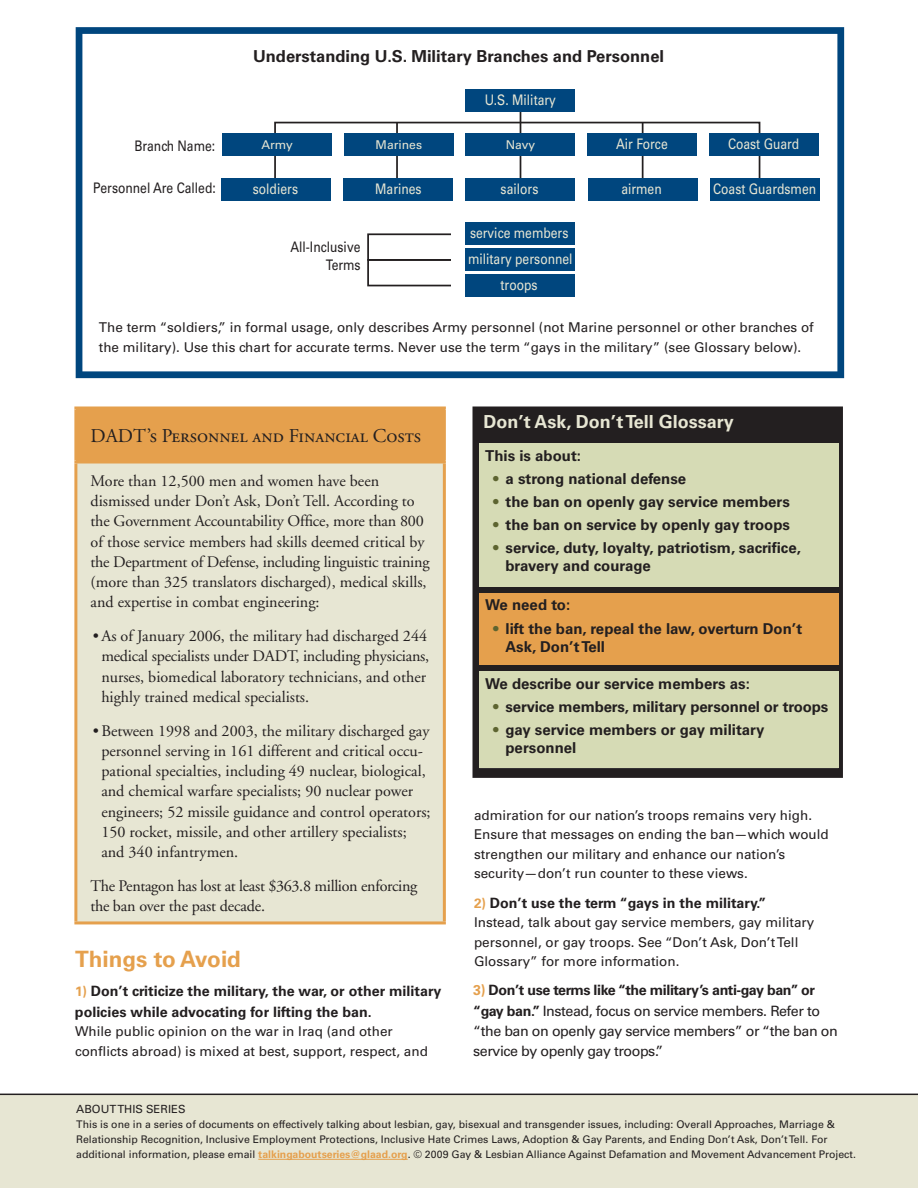
<style>
.page{position:relative;width:918px;height:1188px;background:#fff}
.page>*{position:absolute;margin:0;border:0;box-sizing:border-box;transform-origin:0 0}
.Body{font:700 22.5px "Univers";color:#e5a04d}
.call_out_shaded_box{font:19.5px "Adobe Garamond Regular SC";color:#231f20}
.subtitle_2{font:700 18px "Univers";color:#e7e6d3}
.diagram_header{font:700 16.5px "Univers";color:#231f20}
.call_out_shaded_box-2{font:16.2px/20.2px "Adobe Garamond";color:#231f20}
.call_out_shaded_box-3{font:16.2px/20.2px "Adobe Garamond";letter-spacing:-.02em;color:#231f20}
.diagram_numbers_bull{font:700 15px/18px "Univers";color:#231f20}
.t1{font:14.55px/26px "Univers";color:#e7e6d3;text-align:center;scale:.83 1}
.t2{font:14.55px/17.4px "Univers";color:#231f20;text-align:right;scale:.83 1}
.Body-2{font:14.25px/20.2px "Univers";letter-spacing:-.03em;color:#231f20}
.Body-3{font:700 14.25px/20.2px "Univers";color:#231f20}
.Body-4{font:13.5px/19.5px "Univers";color:#231f20}
.call_out_shaded_box-4{font:13.5px/20.2px "Univers";color:#231f20}
.t3{font:12.15px "Univers";color:#e7e6d3}
.t4{font:11.25px "Univers";color:#231f20}
.t5{font:10.5px/15px "Univers";color:#231f20}
.s1{font-size:13.5px;color:#e5a04d}
.s2{font-weight:900;color:#5d6430}
.s3{font-weight:700;color:#e5a04d}
.s4{font-weight:700}
</style>
<div class="page">
<svg style="left:76px;top:27px;width:768px;height:351px"></svg>
<div style="left:274px;top:122px;width:486px;height:73px;border:2px solid #231f20"></div>
<hr style="left:396px;top:123px;width:2px;height:72px;background:#231f20">
<hr style="left:520px;top:107px;width:1px;height:76px;background:#231f20">
<hr style="left:642px;top:123px;width:2px;height:72px;background:#231f20">
<div style="left:466px;top:89px;width:109px;height:23px;background:#00467e"></div>
<div style="left:465px;top:222px;width:110px;height:23px;background:#00467e"></div>
<div style="left:465px;top:248px;width:110px;height:23px;background:#00467e"></div>
<div style="left:465px;top:274px;width:110px;height:23px;background:#00467e"></div>
<div style="left:710px;top:178px;width:110px;height:23px;background:#00467e"></div>
<div style="left:588px;top:178px;width:110px;height:23px;background:#00467e"></div>
<div style="left:466px;top:178px;width:109px;height:23px;background:#00467e"></div>
<div style="left:343px;top:178px;width:110px;height:23px;background:#00467e"></div>
<div style="left:221px;top:178px;width:110px;height:23px;background:#00467e"></div>
<div style="left:222px;top:134px;width:110px;height:22px;background:#00467e"></div>
<div style="left:344px;top:134px;width:110px;height:22px;background:#00467e"></div>
<div style="left:466px;top:134px;width:109px;height:22px;background:#00467e"></div>
<div style="left:587px;top:134px;width:110px;height:22px;background:#00467e"></div>
<div style="left:709px;top:134px;width:110px;height:22px;background:#00467e"></div>
<div style="left:367px;top:233px;width:96px;height:28px;border:2px solid #231f20"></div>
<div style="left:367px;top:259px;width:96px;height:27px;border:2px solid #231f20"></div>
<div style="left:451px;top:228px;width:13px;height:59px;background:#fff"></div>
<svg style="left:472px;top:406px;width:371px;height:372px;fill:#231f20"></svg>
<div style="left:479px;top:443px;width:359px;height:143px;background:#d6dbb5"></div>
<div style="left:479px;top:593px;width:359px;height:72px;background:#e5a04d"></div>
<div style="left:479px;top:672px;width:359px;height:96px;background:#d6dbb5"></div>
<div style="left:76px;top:408px;width:368px;height:54px;background:#e5a04d"></div>
<div style="left:76px;top:462px;width:368px;height:461px;background:#e7e6d3"></div>
<hr style="left:74px;top:463px;width:3px;height:458px;background:#e5a04d">
<hr style="left:443px;top:463px;width:3px;height:458px;background:#e5a04d">
<hr style="left:74px;top:921px;width:372px;height:3px;background:#e5a04d">
<svg style="left:74px;top:406px;width:372px;height:4px"></svg>
<hr style="left:74px;top:410px;width:3px;height:50px;background:#e5a04d">
<hr style="left:443px;top:410px;width:3px;height:50px;background:#e5a04d">
<svg style="left:74px;top:460px;width:372px;height:4px"></svg>
<div style="left:0;top:1094px;width:918px;height:94px;background:#e7e6d3"></div>
<hr style="left:258px;top:1159px;width:150px;height:1px;background:#e5a04d">
<hr style="left:0;top:1094px;width:918px;height:1px;background:#231f20">
<p class="diagram_header" style="left:253px;top:46px;width:413px">Understanding U.S. Military Branches and Personnel</p>
<p class="t2" style="left:134px;top:137px;width:99px">Branch Name:</p>
<p class="t2" style="left:93px;top:180px;width:149px">Personnel Are Called:</p>
<p class="t1" style="left:485px;top:87px;width:87px">U.S. Military</p>
<p class="t3" style="left:261px;top:137px;width:33px">Army</p>
<p class="t3" style="left:376px;top:137px;width:48px">Marines</p>
<p class="t3" style="left:506px;top:137px;width:31px">Navy</p>
<p class="t1" style="left:616px;top:131px;width:64px">Air Force</p>
<p class="t1" style="left:728px;top:131px;width:87px">Coast Guard</p>
<p class="t1" style="left:253px;top:176px;width:56px">soldiers</p>
<p class="t1" style="left:375px;top:176px;width:57px">Marines</p>
<p class="t1" style="left:501px;top:176px;width:47px">sailors</p>
<p class="t1" style="left:621px;top:176px;width:50px">airmen</p>
<p class="t1" style="left:713px;top:176px;width:126px">Coast Guardsmen</p>
<p class="t2" style="left:290px;top:238px;width:86px">All-Inclusive<br>Terms</p>
<p class="t1" style="left:468px;top:220px;width:128px">service members military personnel troops</p>
<p class="call_out_shaded_box-4" style="left:99px;top:317px;width:716px">The term “soldiers,” in formal usage, only describes Army personnel (not Marine personnel or other branches of the military). Use this chart for accurate terms. Never use the term “gays in the military” (see Glossary below).</p>
<p class="call_out_shaded_box" style="left:91px;top:426px;width:332px">DADT’s Personnel and Financial Costs</p>
<p class="call_out_shaded_box-2" style="left:91px;top:471px;width:341px">More than 12,500 men and women have been dismissed under Don’t Ask, Don’t Tell. According to the Government Accountability Office, more than 800 of those service members had skills deemed critical by the Department of Defense, including linguistic training (more than 325 translators discharged), medical skills, and expertise in combat engineering:</p>
<p class="call_out_shaded_box-2" style="left:101px;top:626px;width:329px;text-indent:-9px">• As of January 2006, the military had discharged 244 medical specialists under DADT, including physicians, nurses, biomedical laboratory technicians, and other highly trained medical specialists.</p>
<p class="call_out_shaded_box-2" style="left:101px;top:721px;width:331px;text-indent:-9px">• Between 1998 and 2003, the military discharged gay personnel serving in 161 different and critical occu&shy;pational specialties, including 49 nuclear, biological, and chemical warfare specialists; 90 nuclear power engineers; 52 missile guidance and control operators; 150 rocket, missile, and other artillery specialists; and 340 infantrymen.</p>
<p class="call_out_shaded_box-3" style="left:91px;top:876px;width:328px">The Pentagon has lost at least $363.8 million enforcing the ban over the past decade.</p>
<p class="Body" style="left:75px;top:946px;width:168px">Things to Avoid</p>
<p class="Body-3" style="left:75px;top:981px;width:368px"><span class="s1">1)</span> Don’t criticize the military, the war, or other military policies while advocating for lifting the ban.</p>
<p class="Body-4" style="left:75px;top:1022px;width:354px">While public opinion on the war in Iraq (and other conflicts abroad) is mixed at best, support, respect, and</p>
<p class="subtitle_2" style="left:484px;top:411px;width:252px">Don’t Ask, Don’t Tell Glossary</p>
<p class="diagram_numbers_bull" style="left:485px;top:446px;width:97px">This is about:</p>
<p class="diagram_numbers_bull" style="left:492px;top:470px;width:196px"><span class="s2">•</span> a strong national defense</p>
<p class="diagram_numbers_bull" style="left:492px;top:493px;width:299px"><span class="s2">•</span> the ban on openly gay service members</p>
<p class="diagram_numbers_bull" style="left:492px;top:516px;width:300px"><span class="s2">•</span> the ban on service by openly gay troops</p>
<p class="diagram_numbers_bull" style="left:506px;top:539px;width:297px;text-indent:-14px"><span class="s2">•</span> service, duty, loyalty, patriotism, sacrifice, bravery and courage</p>
<p class="diagram_numbers_bull" style="left:485px;top:596px;width:86px">We need to:</p>
<p class="diagram_numbers_bull" style="left:506px;top:620px;width:298px;text-indent:-14px"><span class="s2">•</span> lift the ban, repeal the law, overturn Don’t<br>Ask, Don’t Tell</p>
<p class="diagram_numbers_bull" style="left:485px;top:675px;width:266px">We describe our service members as:</p>
<p class="diagram_numbers_bull" style="left:492px;top:698px;width:338px"><span class="s2">•</span> service members, military personnel or troops</p>
<p class="diagram_numbers_bull" style="left:506px;top:721px;width:260px;text-indent:-14px"><span class="s2">•</span> gay service members or gay military personnel</p>
<p class="Body-4" style="left:474px;top:805px;width:356px">admiration for our nation’s troops remains very high.<br>Ensure that messages on ending the ban—which would strengthen our military and enhance our nation’s security—don’t run counter to these views.</p>
<p class="Body-3" style="left:474px;top:893px;width:294px"><span class="s1">2)</span> Don’t use the term “gays in the military.”</p>
<p class="Body-4" style="left:474px;top:913px;width:342px">Instead, talk about gay service members, gay military personnel, or gay troops. See “Don’t Ask, Don’t Tell<br>Glossary” for more information.</p>
<p class="Body-2" style="left:473px;top:980px;width:366px"><span class="s3">3)</span> <span class="s4">Don’t use terms like “the military’s anti-gay ban” or “gay ban.”</span> Instead, focus on service members. Refer to “the ban on openly gay service members” or “the ban on service by openly gay troops.”</p>
<p class="t4" style="left:76px;top:1103px;width:111px">ABOUT THIS SERIES</p>
<p class="t5" style="left:76px;top:1117px;width:781px">This is one in a series of documents on effectively talking about lesbian, gay, bisexual and transgender issues, including: Overall Approaches, Marriage &amp;<br>Relationship Recognition, Inclusive Employment Protections, Inclusive Hate Crimes Laws, Adoption &amp; Gay Parents, and Ending Don’t Ask, Don’t Tell. For additional information, please email <span class="s3">talkingaboutseries@glaad.org</span>. © 2009 Gay &amp; Lesbian Alliance Against Defamation and Movement Advancement Project.</p>
</div>
